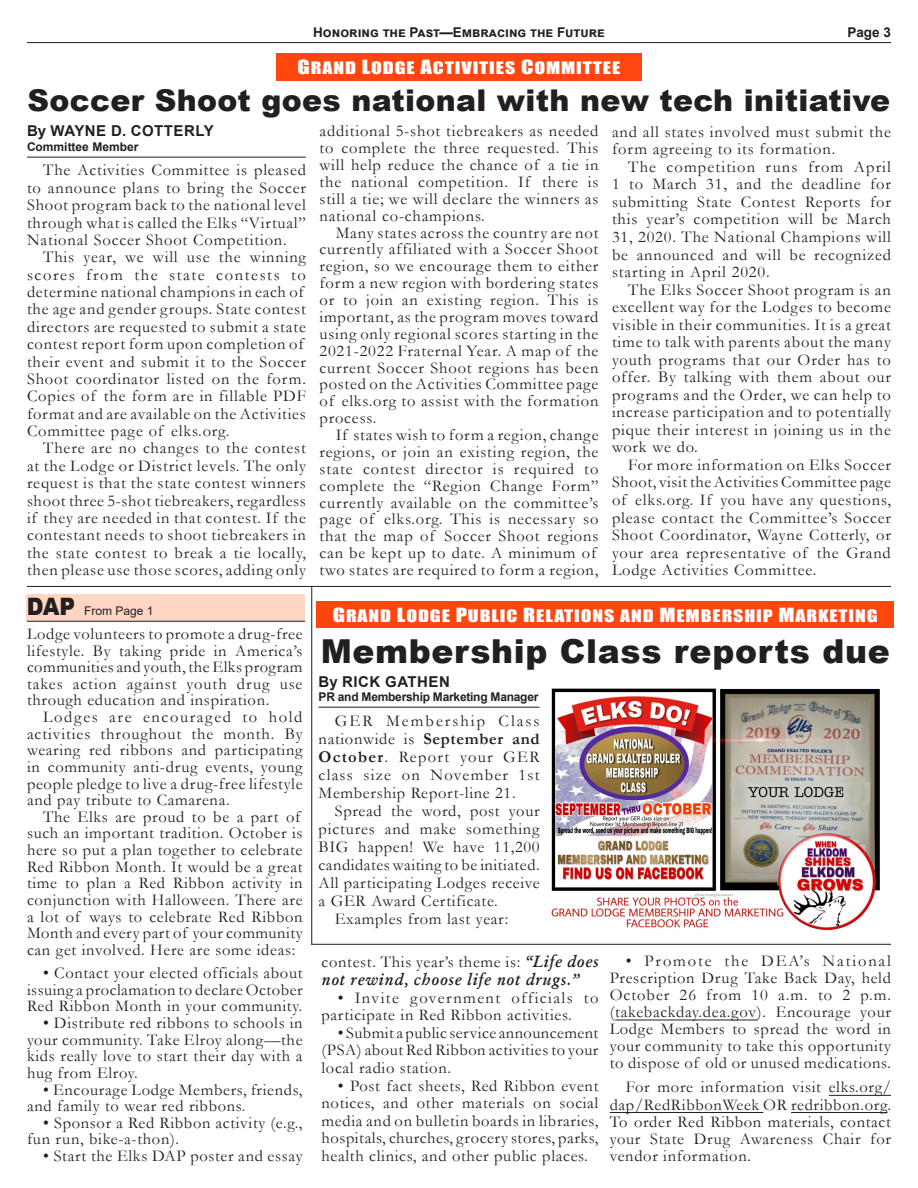
<style>
.page{position:relative;width:918px;height:1188px;background:#fff}
.page>*{position:absolute;margin:0;border:0;box-sizing:border-box;transform-origin:0 0}
.Joe_s_headlines{font:900 33px "Arial";letter-spacing:.02em;color:#231f20}
.Joe_s_headlines-2{font:900 30px "Arial";letter-spacing:.01em;color:#231f20}
.MC_newsletter_text_N{font:16.5px/17.5px "Garamond";letter-spacing:.045em;color:#231f20;text-align:justify}
.MC_newsletter_text_N-2{font:italic 600 16.5px/17.5px "Garamond";letter-spacing:.04em;color:#231f20}
.Joe_s_Logos{font:15.9px "Impact SC880";letter-spacing:.045em;color:#fff;scale:1.25 1}
.Joe_s_byline_--_top{font:700 15px "Arial";letter-spacing:.035em;color:#231f20}
.Joe_s_folio_line{font:700 13.5px "Arial";color:#231f20}
.Joe_s_byline--botto{font:700 12px "Arial";letter-spacing:-.02em;color:#231f20}
.Joe_s_byline--botto-2{font:700 12px "Arial";color:#231f20}
.Joe_s_byline--botto-3{font:12px "Arial";color:#231f20}
.s1{font-size:18px}
.s2{font-weight:900;font-size:24px}
.s3{font-weight:700}
.s4{font-weight:400;font-style:normal}
</style>
<div class="page">
<hr style="left:27px;top:42px;width:864px;height:1px;background:#231f20">
<div style="left:27px;top:594px;width:278px;height:27px;background:#ffd5c3"></div>
<hr style="left:27px;top:621px;width:278px;height:1px;background:#231f20">
<div style="left:276px;top:53px;width:366px;height:28px;background:#ff460f"></div>
<hr style="left:27px;top:157px;width:279px;height:1px;background:#231f20">
<hr style="left:319px;top:707px;width:221px;height:1px;background:#231f20">
<div style="left:316px;top:601px;width:578px;height:27px;background:#ff460f"></div>
<hr style="left:615px;top:1020px;width:142px;height:1px;background:#231f20">
<hr style="left:829px;top:1095px;width:62px;height:1px;background:#231f20">
<hr style="left:610px;top:1112px;width:153px;height:1px;background:#231f20">
<hr style="left:791px;top:1112px;width:96px;height:1px;background:#231f20">
<img style="left:551px;top:688px;width:329px;height:243px">
<hr style="left:27px;top:586px;width:864px;height:1px;background:#231f20">
<hr style="left:311px;top:586px;width:1px;height:359px;background:#231f20">
<hr style="left:311px;top:944px;width:580px;height:1px;background:#231f20">
<p class="Joe_s_folio_line" style="left:313px;top:23px;width:293px">Honoring the Past—Embracing the Future</p>
<p class="Joe_s_folio_line" style="left:847px;top:23px;width:45px">Page 3</p>
<p class="Joe_s_Logos" style="left:298px;top:56px;width:260px"><span class="s1">G</span>RAND <span class="s1">L</span>ODGE <span class="s1">A</span>CTIVITIES <span class="s1">C</span>OMMITTEE</p>
<p class="Joe_s_headlines-2" style="left:28px;top:78px;width:864px">Soccer Shoot goes national with new tech initiative</p>
<p class="Joe_s_byline_--_top" style="left:27px;top:121px;width:188px">By WAYNE D. COTTERLY</p>
<p class="Joe_s_byline--botto-2" style="left:27px;top:139px;width:113px">Committee Member</p>
<p class="MC_newsletter_text_N" style="left:27px;top:161px;width:280px;text-indent:16px">The Activities Committee is pleased to announce plans to bring the Soccer Shoot program back to the national level through what is called the Elks “Virtual” National Soccer Shoot Competition.</p>
<p class="MC_newsletter_text_N" style="left:27px;top:248px;width:281px;text-align:left;text-indent:16px">This year, we will use the winning scores from the state contests to determine national champions in each of the age and gender groups. State contest directors are requested to submit a state contest report form upon completion of their event and submit it to the Soccer Shoot coordinator listed on the form.<br>Copies of the form are in fillable PDF format and are available on the Activities Committee page of elks.org.</p>
<p class="MC_newsletter_text_N" style="left:27px;top:439px;width:281px;text-indent:16px">There are no changes to the contest at the Lodge or District levels. The only request is that the state contest winners shoot three 5-shot tiebreakers, regardless if they are needed in that contest. If the contestant needs to shoot tiebreakers in the state contest to break a tie locally, then please use those scores, adding only</p>
<p class="Joe_s_byline--botto-3" style="left:27px;top:603px;width:128px"><span class="s2">DAP</span> From Page 1</p>
<p class="MC_newsletter_text_N" style="left:27px;top:625px;width:277px;line-height:16.6px">Lodge volunteers to promote a drug-free lifestyle. By taking pride in America’s communities and youth, the Elks program takes action against youth drug use through education and inspiration.</p>
<p class="MC_newsletter_text_N" style="left:27px;top:708px;width:277px;line-height:16.6px;text-indent:16px">Lodges are encouraged to hold activities throughout the month. By wearing red ribbons and participating in community anti-drug events, young people pledge to live a drug-free lifestyle and pay tribute to Camarena.</p>
<p class="MC_newsletter_text_N" style="left:27px;top:808px;width:277px;line-height:16.6px;text-align:left;text-indent:16px">The Elks are proud to be a part of such an important tradition. October is here so put a plan together to celebrate Red Ribbon Month. It would be a great time to plan a Red Ribbon activity in conjunction with Halloween. There are a lot of ways to celebrate Red Ribbon Month and every part of your community can get involved. Here are some ideas:</p>
<p class="MC_newsletter_text_N" style="left:27px;top:964px;width:277px;line-height:16.6px;text-indent:16px">• Contact your elected officials about issuing a proclamation to declare October Red Ribbon Month in your community.</p>
<p class="MC_newsletter_text_N" style="left:27px;top:1014px;width:277px;line-height:16.6px;text-indent:16px">• Distribute red ribbons to schools in your community. Take Elroy along—the kids really love to start their day with a hug from Elroy.</p>
<p class="MC_newsletter_text_N" style="left:27px;top:1081px;width:277px;line-height:16.6px;text-indent:16px">• Encourage Lodge Members, friends, and family to wear red ribbons.</p>
<p class="MC_newsletter_text_N" style="left:27px;top:1114px;width:277px;line-height:16.6px;text-indent:16px">• Sponsor a Red Ribbon activity (e.g., fun run, bike-a-thon).</p>
<p class="MC_newsletter_text_N" style="left:43px;top:1147px;width:261px">• Start the Elks DAP poster and essay</p>
<p class="MC_newsletter_text_N" style="left:320px;top:122px;width:281px;line-height:17px">additional 5-shot tiebreakers as needed to complete the three requested. This will help reduce the chance of a tie in the national competition. If there is still a tie; we will declare the winners as national co-champions.</p>
<p class="MC_newsletter_text_N" style="left:320px;top:223px;width:281px;line-height:17px;text-indent:16px">Many states across the country are not currently affiliated with a Soccer Shoot region, so we encourage them to either form a new region with bordering states or to join an existing region. This is important, as the program moves toward using only regional scores starting in the 2021-2022 Fraternal Year. A map of the current Soccer Shoot regions has been posted on the Activities Committee page of elks.org to assist with the formation process.</p>
<p class="MC_newsletter_text_N" style="left:320px;top:426px;width:281px;line-height:17px;text-align:left;text-indent:16px">If states wish to form a region, change regions, or join an existing region, the state contest director is required to complete the “Region Change Form” currently available on the committee’s page of elks.org. This is necessary so that the map of Soccer Shoot regions can be kept up to date. A minimum of two states are required to form a region,</p>
<p class="MC_newsletter_text_N" style="left:612px;top:122px;width:281px">and all states involved must submit the form agreeing to its formation.</p>
<p class="MC_newsletter_text_N" style="left:612px;top:157px;width:281px;text-indent:16px">The competition runs from April 1 to March 31, and the deadline for submitting State Contest Reports for this year’s competition will be March 31, 2020. The National Champions will be announced and will be recognized starting in April 2020.</p>
<p class="MC_newsletter_text_N" style="left:612px;top:280px;width:281px;text-indent:16px">The Elks Soccer Shoot program is an excellent way for the Lodges to become visible in their communities. It is a great time to talk with parents about the many youth programs that our Order has to offer. By talking with them about our programs and the Order, we can help to increase participation and to potentially pique their interest in joining us in the work we do.</p>
<p class="MC_newsletter_text_N" style="left:612px;top:456px;width:281px;text-indent:16px">For more information on Elks Soccer Shoot, visit the Activities Committee page of elks.org. If you have any questions, please contact the Committee’s Soccer Shoot Coordinator, Wayne Cotterly, or your area representative of the Grand Lodge Activities Committee.</p>
<p class="Joe_s_Logos" style="left:333px;top:603px;width:135px"><span class="s1">G</span>RAND <span class="s1">L</span>ODGE <span class="s1">P</span>UBLIC</p>
<p class="Joe_s_Logos" style="left:523px;top:603px;width:285px"><span class="s1">R</span>ELATIONS AND <span class="s1">M</span>EMBERSHIP <span class="s1">M</span>ARKETING</p>
<p class="Joe_s_headlines" style="left:321px;top:628px;width:570px">Membership Class reports due</p>
<p class="Joe_s_byline_--_top" style="left:319px;top:671px;width:133px">By RICK GATHEN</p>
<p class="Joe_s_byline--botto" style="left:319px;top:689px;width:221px">PR and Membership Marketing Manager</p>
<p class="MC_newsletter_text_N" style="left:319px;top:712px;width:223px;line-height:18px;text-indent:16px">GER Membership Class nationwide is <span class="s3">September and October</span>. Report your GER class size on November 1st Membership Report-line 21.</p>
<p class="MC_newsletter_text_N" style="left:319px;top:802px;width:223px;line-height:18px;text-indent:16px">Spread the word, post your pictures and make something BIG happen! We have 11,200 candidates waiting to be initiated.<br>All participating Lodges receive a GER Award Certificate.</p>
<p class="MC_newsletter_text_N" style="left:335px;top:910px;width:175px">Examples from last year:</p>
<p class="MC_newsletter_text_N-2" style="left:322px;top:953px;width:278px"><span class="s4">contest. This year’s theme is:</span> “Life does not rewind, choose life not drugs.”</p>
<p class="MC_newsletter_text_N" style="left:322px;top:988px;width:278px;text-indent:16px">• Invite government officials to participate in Red Ribbon activities.</p>
<p class="MC_newsletter_text_N" style="left:322px;top:1023px;width:278px;text-indent:16px">• Submit a public service announcement (PSA) about Red Ribbon activities to your local radio station.</p>
<p class="MC_newsletter_text_N" style="left:322px;top:1076px;width:278px;text-indent:16px">• Post fact sheets, Red Ribbon event notices, and other materials on social media and on bulletin boards in libraries, hospitals, churches, grocery stores, parks, health clinics, and other public places.</p>
<p class="MC_newsletter_text_N" style="left:610px;top:951px;width:283px;line-height:17.1px;text-indent:16px">• Promote the DEA’s National Prescription Drug Take Back Day, held October 26 from 10 a.m. to 2 p.m. (takebackday.dea.gov). Encourage your Lodge Members to spread the word in your community to take this opportunity to dispose of old or unused medications.</p>
<p class="MC_newsletter_text_N" style="left:610px;top:1078px;width:283px;line-height:17.1px;text-indent:16px">For more information visit elks.org/ dap/RedRibbonWeek OR redribbon.org.<br>To order Red Ribbon materials, contact your State Drug Awareness Chair for vendor information.</p>
</div>
